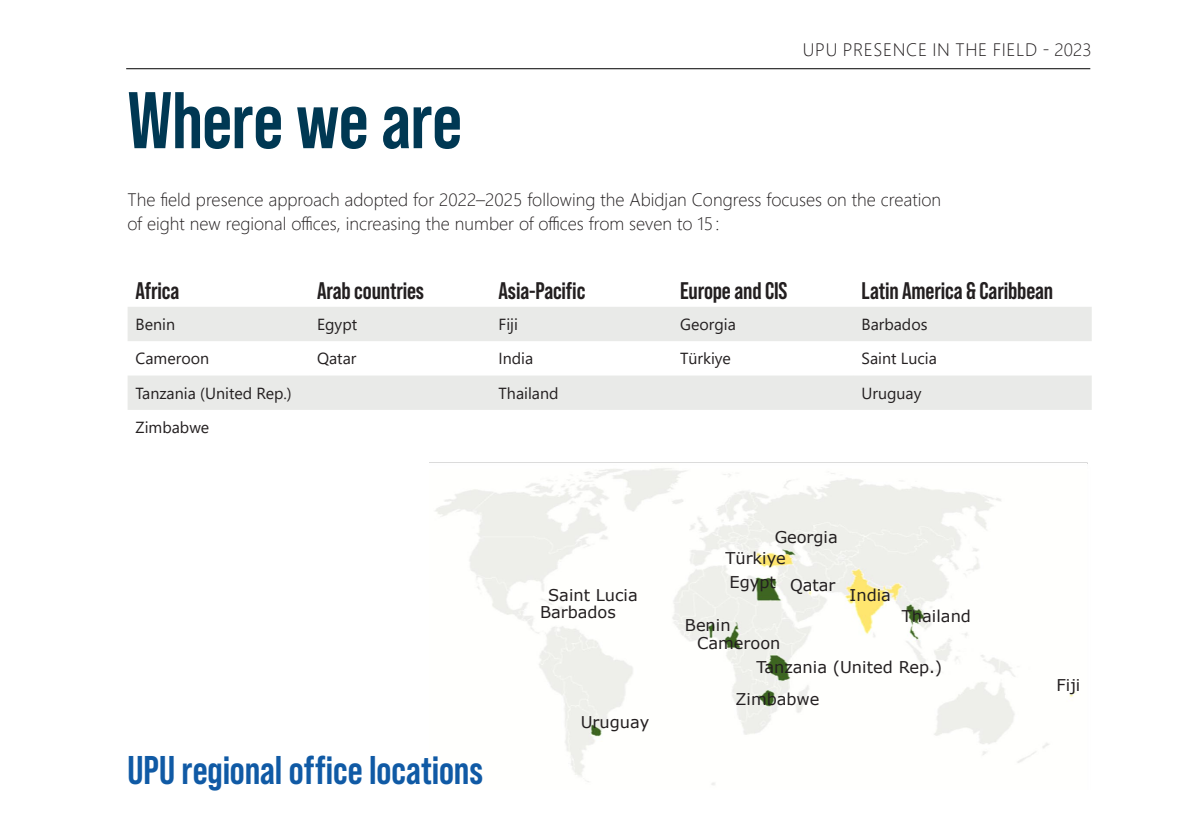
<style>
.page{position:relative;width:1191px;height:840px;background:#fff}
.page>*{position:absolute;margin:0;border:0;box-sizing:border-box;transform-origin:0 0}
.t1{font:700 80px "Bebas Neue Pro";letter-spacing:-.005em;color:#003853}
.t2{font:700 40px "Bebas Neue Pro";color:#105aa5}
.source_footnote_hyperlink{font:700 24px "Bebas Neue Pro";letter-spacing:-.005em;color:#231f20}
.t3{font:300 18px "Segoe UI";color:#231f20}
.t4{font:300 18px "Segoe UI";letter-spacing:.035em;color:#231f20}
.t5{font:16.2px "Verdana";color:#231f20}
.t6{font:16px "Segoe UI";color:#231f20}
</style>
<div class="page">
<hr style="left:126px;top:68px;width:964px;height:1px;background:#000001">
<svg style="left:128px;top:307px;width:963px;height:102px;fill:#e9eae8"></svg>
<img style="left:429px;top:462px;width:659px;height:323px">
<p class="t1" style="left:128px;top:75px;width:336px">Where we are</p>
<p class="t4" style="left:803px;top:32px;width:290px">UPU PRESENCE IN THE FIELD - 2023</p>
<p class="t3" style="left:128px;top:182px;width:815px">The field presence approach adopted for 2022–2025 following the Abidjan Congress focuses on the creation</p>
<p class="t3" style="left:128px;top:206px;width:593px">of eight new regional offices, increasing the number of offices from seven to 15:</p>
<p class="source_footnote_hyperlink" style="left:136px;top:276px;width:45px">Africa</p>
<p class="source_footnote_hyperlink" style="left:317px;top:276px;width:108px">Arab countries</p>
<p class="source_footnote_hyperlink" style="left:498px;top:276px;width:88px">Asia-Pacific</p>
<p class="source_footnote_hyperlink" style="left:680px;top:276px;width:109px">Europe and CIS</p>
<p class="source_footnote_hyperlink" style="left:861px;top:276px;width:193px">Latin America &amp; Caribbean</p>
<p class="t6" style="left:136px;top:309px;width:41px">Benin</p>
<p class="t6" style="left:317px;top:309px;width:42px">Egypt</p>
<p class="t6" style="left:498px;top:309px;width:21px">Fiji</p>
<p class="t6" style="left:680px;top:309px;width:57px">Georgia</p>
<p class="t6" style="left:861px;top:309px;width:68px">Barbados</p>
<p class="t6" style="left:136px;top:343px;width:75px">Cameroon</p>
<p class="t6" style="left:317px;top:343px;width:41px">Qatar</p>
<p class="t6" style="left:498px;top:343px;width:36px">India</p>
<p class="t6" style="left:680px;top:343px;width:52px">Türkiye</p>
<p class="t6" style="left:861px;top:343px;width:77px">Saint Lucia</p>
<p class="t6" style="left:136px;top:377px;width:158px">Tanzania (United Rep.)</p>
<p class="t6" style="left:498px;top:377px;width:61px">Thailand</p>
<p class="t6" style="left:861px;top:377px;width:61px">Uruguay</p>
<p class="t6" style="left:136px;top:412px;width:75px">Zimbabwe</p>
<p class="t5" style="left:774px;top:526px;width:65px">Georgia</p>
<p class="t2" style="left:128px;top:746px;width:357px">UPU regional office locations</p>
<p class="t5" style="left:548px;top:583px;width:91px">Saint Lucia</p>
<p class="t5" style="left:540px;top:600px;width:77px">Barbados</p>
<p class="t5" style="left:580px;top:710px;width:70px">Uruguay</p>
<p class="t5" style="left:725px;top:547px;width:62px">Türkiye</p>
<p class="t5" style="left:729px;top:570px;width:48px">Egypt</p>
<p class="t5" style="left:685px;top:613px;width:47px">Benin</p>
<p class="t5" style="left:697px;top:632px;width:85px">Cameroon</p>
<p class="t5" style="left:790px;top:573px;width:47px">Qatar</p>
<p class="t5" style="left:849px;top:583px;width:43px">India</p>
<p class="t5" style="left:902px;top:604px;width:71px">Thailand</p>
<p class="t5" style="left:756px;top:655px;width:187px">Tanzania (United Rep.)</p>
<p class="t5" style="left:735px;top:687px;width:86px">Zimbabwe</p>
<p class="t5" style="left:1056px;top:674px;width:25px">Fiji</p>
</div>
